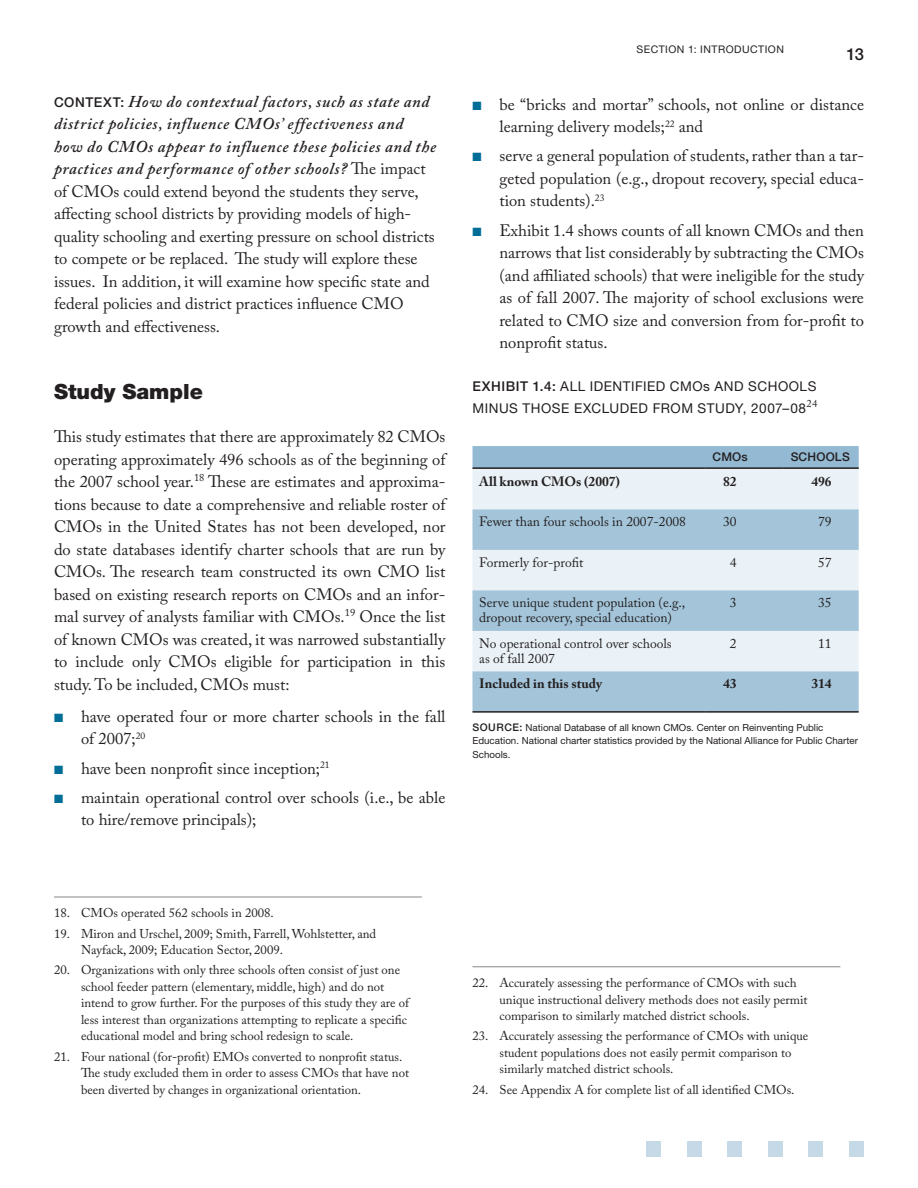
<style>
.page{position:relative;width:918px;height:1188px;background:#fff}
.page>*{position:absolute;margin:0;border:0;box-sizing:border-box;transform-origin:0 0}
.hed_1_CMO{font:900 21px "Helvetica Neue LT Std";color:#231f20}
.list__bullet_CMO{font:16.5px/22.5px "Adobe Caslon Pro";color:#231f20}
.text_CMO{font:16.5px/22.5px "Adobe Caslon Pro";color:#231f20;text-align:justify}
.hed_4th___bold_inlin{font:16.5px/22.5px "Adobe Caslon Pro";color:#231f20}
.t1{font:500 16.5px "Helvetica Neue LT Std";color:#231f20}
.table__text_CMO{font:13.5px/15px "Adobe Caslon Pro";color:#231f20}
.Table_title{font:13.5px/22.5px "Helvetica Neue LT Std";letter-spacing:.04em;color:#231f20}
.table__footer_CMO{font:700 13.5px "Adobe Caslon Pro";color:#231f20}
.table__text_CMO-2{font:700 13.5px "Adobe Caslon Pro";color:#231f20}
.endnote_text{font:12.75px/16.5px "Adobe Caslon Pro";color:#231f20}
.table__hed_CMO{font:500 12px "Helvetica Neue LT Std";letter-spacing:.015em;color:#231f20}
.t2{font:10.5px "Helvetica Neue LT Std";letter-spacing:.045em;color:#231f20}
.source{font:9.75px/13.5px "Helvetica Neue LT Std";color:#231f20}
.s1{font-family:"Helvetica Neue LT Std";font-weight:500;font-size:13.5px}
.s2{font-weight:600;font-style:italic}
.s3{color:#026e97}
.s4{font-weight:500}
.s5{font-weight:500;font-size:10.5px}
</style>
<div class="page">
<div style="left:646px;top:1141px;width:15px;height:15px;background:#c5d9e7"></div>
<div style="left:727px;top:1141px;width:15px;height:15px;background:#c5d9e7"></div>
<div style="left:768px;top:1141px;width:15px;height:15px;background:#c5d9e7"></div>
<div style="left:687px;top:1141px;width:15px;height:15px;background:#c5d9e7"></div>
<div style="left:808px;top:1141px;width:15px;height:15px;background:#c5d9e7"></div>
<div style="left:849px;top:1141px;width:15px;height:15px;background:#c5d9e7"></div>
<hr style="left:54px;top:896px;width:368px;height:2px;background:#939598">
<div style="left:472px;top:446px;width:387px;height:21px;background:#93b9d3"></div>
<div style="left:472px;top:469px;width:387px;height:40px;background:#eaf2f7"></div>
<svg style="left:472px;top:509px;width:387px;height:202px;background:#bfd6e5"></svg>
<hr style="left:472px;top:467px;width:234px;height:2px;background:#231f20">
<hr style="left:706px;top:467px;width:78px;height:2px;background:#231f20">
<hr style="left:784px;top:467px;width:75px;height:2px;background:#231f20">
<hr style="left:472px;top:711px;width:234px;height:2px;background:#231f20">
<hr style="left:706px;top:711px;width:78px;height:2px;background:#231f20">
<hr style="left:784px;top:711px;width:75px;height:2px;background:#231f20">
<hr style="left:472px;top:966px;width:368px;height:1px;background:#939598">
<p class="hed_4th___bold_inlin" style="left:54px;top:90px;width:384px"><span class="s1">CONTEXT:</span> <span class="s2">How do contextual factors, such as state and district policies, influence CMOs’ effectiveness and how do CMOs appear to influence these policies and the practices and performance of other schools?</span> The impact of CMOs could extend beyond the students they serve, affecting school districts by providing models of high&shy;quality schooling and exerting pressure on school districts to compete or be replaced. The study will explore these issues. In addition, it will examine how specific state and federal policies and district practices influence CMO growth and effectiveness.</p>
<p class="hed_1_CMO" style="left:54px;top:379px;width:150px">Study Sample</p>
<p class="text_CMO" style="left:54px;top:425px;width:393px">This study estimates that there are approximately 82 CMOs operating approximately 496 schools as of the beginning of the 2007 school year.<sup>18</sup> These are estimates and approxima&shy;tions because to date a comprehensive and reliable roster of CMOs in the United States has not been developed, nor do state databases identify charter schools that are run by CMOs. The research team constructed its own CMO list based on existing research reports on CMOs and an infor&shy;mal survey of analysts familiar with CMOs.<sup>19</sup> Once the list of known CMOs was created, it was narrowed substantially to include only CMOs eligible for participation in this study. To be included, CMOs must:</p>
<p class="list__bullet_CMO" style="left:81px;top:705px;width:366px;text-indent:-27px"><span class="s3">■</span> have operated four or more charter schools in the fall of 2007;<sup>20</sup></p>
<p class="list__bullet_CMO" style="left:54px;top:757px;width:277px"><span class="s3">■</span> have been nonprofit since inception;<sup>21</sup></p>
<p class="list__bullet_CMO" style="left:81px;top:786px;width:366px;text-indent:-27px"><span class="s3">■</span> maintain operational control over schools (i.e., be able to hire/remove principals);</p>
<p class="t2" style="left:637px;top:43px;width:149px">SECTION 1: INTRODUCTION</p>
<p class="t1" style="left:847px;top:45px;width:19px">13</p>
<p class="list__bullet_CMO" style="left:500px;top:93px;width:366px;text-indent:-27px"><span class="s3">■</span> be “bricks and mortar” schools, not online or distance learning delivery models;<sup>22</sup> and</p>
<p class="list__bullet_CMO" style="left:500px;top:144px;width:366px;text-align:justify;text-indent:-27px"><span class="s3">■</span> serve a general population of students, rather than a tar&shy;geted population (e.g., dropout recovery, special educa&shy;tion students).<sup>23</sup></p>
<p class="list__bullet_CMO" style="left:500px;top:219px;width:366px;text-align:justify;text-indent:-27px"><span class="s3">■</span> Exhibit 1.4 shows counts of all known CMOs and then narrows that list considerably by subtracting the CMOs (and affiliated schools) that were ineligible for the study as of fall 2007. The majority of school exclusions were related to CMO size and conversion from for-profit to nonprofit status.</p>
<p class="Table_title" style="left:472px;top:374px;width:347px"><span class="s4">EXHIBIT 1.4:</span> ALL IDENTIFIED CMOs AND SCHOOLS<br>MINUS THOSE EXCLUDED FROM STUDY, 2007–08<sup>24</sup></p>
<p class="table__hed_CMO" style="left:713px;top:450px;width:37px">CMOs</p>
<p class="table__hed_CMO" style="left:791px;top:450px;width:61px">SCHOOLS</p>
<p class="table__text_CMO-2" style="left:479px;top:473px;width:142px">All known CMOs (2007)</p>
<p class="table__text_CMO-2" style="left:723px;top:473px;width:15px">82</p>
<p class="table__text_CMO-2" style="left:811px;top:473px;width:22px">496</p>
<p class="table__text_CMO" style="left:479px;top:514px;width:208px">Fewer than four schools in 2007-2008</p>
<p class="table__text_CMO" style="left:723px;top:514px;width:15px">30</p>
<p class="table__text_CMO" style="left:818px;top:514px;width:15px">79</p>
<p class="table__text_CMO" style="left:479px;top:554px;width:106px">Formerly for-profit</p>
<p class="table__text_CMO" style="left:730px;top:554px;width:8px">4</p>
<p class="table__text_CMO" style="left:818px;top:554px;width:15px">57</p>
<p class="table__text_CMO" style="left:479px;top:595px;width:208px">Serve unique student population (e.g., dropout recovery, special education)</p>
<p class="table__text_CMO" style="left:730px;top:595px;width:8px">3</p>
<p class="table__text_CMO" style="left:818px;top:595px;width:15px">35</p>
<p class="table__text_CMO" style="left:479px;top:635px;width:194px">No operational control over schools as of fall 2007</p>
<p class="table__text_CMO" style="left:730px;top:635px;width:8px">2</p>
<p class="table__text_CMO" style="left:818px;top:635px;width:15px">11</p>
<p class="table__footer_CMO" style="left:479px;top:676px;width:124px">Included in this study</p>
<p class="table__footer_CMO" style="left:723px;top:676px;width:15px">43</p>
<p class="table__footer_CMO" style="left:811px;top:676px;width:22px">314</p>
<p class="source" style="left:472px;top:721px;width:387px"><span class="s5">SOURCE:</span> National Database of all known CMOs. Center on Reinventing Public<br>Education. National charter statistics provided by the National Alliance for Public Charter<br>Schools.</p>
<p class="endnote_text" style="left:54px;top:905px;width:221px">18. CMOs operated 562 schools in 2008.</p>
<p class="endnote_text" style="left:81px;top:925px;width:297px;text-indent:-27px">19. Miron and Urschel, 2009; Smith, Farrell, Wohlstetter, and<br>Nayfack, 2009; Education Sector, 2009.</p>
<p class="endnote_text" style="left:81px;top:962px;width:330px;text-indent:-27px">20. Organizations with only three schools often consist of just one school feeder pattern (elementary, middle, high) and do not intend to grow further. For the purposes of this study they are of less interest than organizations attempting to replicate a specific educational model and bring school redesign to scale.</p>
<p class="endnote_text" style="left:81px;top:1048px;width:330px;text-indent:-27px">21. Four national (for-profit) EMOs converted to nonprofit status.<br>The study excluded them in order to assess CMOs that have not been diverted by changes in organizational orientation.</p>
<p class="endnote_text" style="left:500px;top:974px;width:310px;text-indent:-27px">22. Accurately assessing the performance of CMOs with such unique instructional delivery methods does not easily permit comparison to similarly matched district schools.</p>
<p class="endnote_text" style="left:500px;top:1028px;width:310px;text-indent:-27px">23. Accurately assessing the performance of CMOs with unique student populations does not easily permit comparison to similarly matched district schools.</p>
<p class="endnote_text" style="left:472px;top:1081px;width:323px">24. See Appendix A for complete list of all identified CMOs.</p>
</div>
